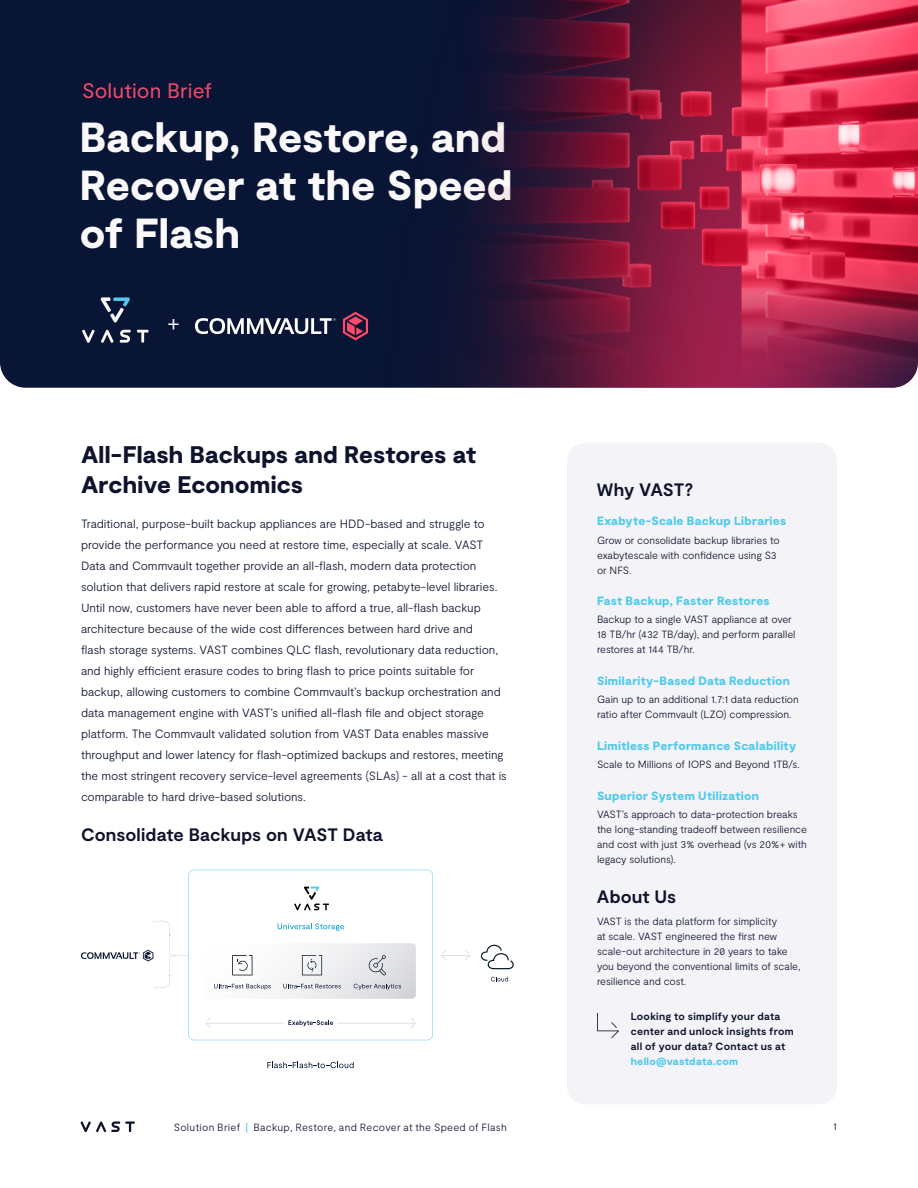
<style>
.page{position:relative;width:918px;height:1188px;background:#fff}
.page>*{position:absolute;margin:0;border:0;box-sizing:border-box;transform-origin:0 0}
.t1{font:900 42px/48px "Moderat";color:#faf8f9}
.Heading_1{font:900 24px/30px "Moderat";letter-spacing:.005em;color:#0d132c}
.t2{font:300 24px "Moderat";color:#fff}
.Subtitle{font:21px "Moderat";letter-spacing:.005em;color:#ef4b6a}
.Heading_2{font:700 18px "Moderat";letter-spacing:.005em;color:#0d132c}
.t3{font:300 12px/21px "Moderat";letter-spacing:-.01em;color:#0d132c}
.Heading_3{font:900 12px "Moderat";letter-spacing:.025em;color:#4ec9ee}
.Paragraph_Tight{font:300 10.5px/15px "Moderat";letter-spacing:-.01em;color:#0d132c}
.Paragraph_Tight-2{font:700 10.5px/15px "Moderat";letter-spacing:.03em;color:#0d132c}
.Paragraph_Tight-3{font:300 10.5px "Moderat";letter-spacing:.025em;color:#0d132c}
.s1{font-weight:900;color:#4ec9ee}
.s2{font-weight:500;color:#4ec9ee}
</style>
<div class="page">
<svg style="left:80px;top:1121px;width:55px;height:11px"></svg>
<div style="left:567px;top:443px;width:270px;height:661px;background:#f4f4f8;border-radius:18px"></div>
<div style="left:0;top:0;width:288px;height:388px;background:#091535"></div>
<svg style="left:267px;top:1062px;width:87px;height:6px"></svg>
<svg style="left:491px;top:977px;width:17px;height:4px"></svg>
<svg style="left:81px;top:870px;width:352px;height:170px"></svg>
<svg style="left:441px;top:950px;width:29px;height:10px"></svg>
<svg style="left:481px;top:945px;width:33px;height:24px"></svg>
<img style="left:288px;top:0;width:630px;height:388px">
<svg style="left:195px;top:318px;width:141px;height:16px"></svg>
<svg style="left:343px;top:312px;width:25px;height:28px"></svg>
<svg style="left:100px;top:297px;width:30px;height:26px"></svg>
<svg style="left:82px;top:330px;width:13px;height:13px"></svg>
<svg style="left:101px;top:330px;width:13px;height:13px"></svg>
<svg style="left:120px;top:330px;width:11px;height:13px"></svg>
<svg style="left:137px;top:330px;width:12px;height:13px"></svg>
<svg style="left:597px;top:1013px;width:22px;height:25px"></svg>
<p class="Subtitle" style="left:82px;top:79px;width:131px">Solution Brief</p>
<p class="t1" style="left:80px;top:116px;width:434px">Backup, Restore, and<br>Recover at the Speed of Flash</p>
<p class="t2" style="left:167px;top:309px;width:14px">+</p>
<p class="Heading_1" style="left:81px;top:441px;width:397px">All-Flash Backups and Restores at<br>Archive Economics</p>
<p class="t3" style="left:81px;top:513px;width:427px">Traditional, purpose-built backup appliances are HDD-based and struggle to provide the performance you need at restore time, especially at scale. VAST Data and Commvault together provide an all-flash, modern data protection solution that delivers rapid restore at scale for growing, petabyte-level libraries.<br>Until now, customers have never been able to afford a true, all-flash backup architecture because of the wide cost differences between hard drive and<br>flash storage systems. VAST combines QLC flash, revolutionary data reduction, and highly efficient erasure codes to bring flash to price points suitable for backup, allowing customers to combine Commvault’s backup orchestration and data management engine with VAST’s unified all-flash file and object storage platform. The Commvault validated solution from VAST Data enables massive throughput and lower latency for flash-optimized backups and restores, meeting the most stringent recovery service-level agreements (SLAs) - all at a cost that is comparable to hard drive-based solutions.</p>
<p class="Heading_2" style="left:81px;top:825px;width:303px">Consolidate Backups on VAST Data</p>
<p class="Heading_2" style="left:597px;top:479px;width:98px">Why VAST?</p>
<p class="Heading_3" style="left:597px;top:514px;width:191px">Exabyte-Scale Backup Libraries</p>
<p class="Paragraph_Tight" style="left:597px;top:533px;width:184px">Grow or consolidate backup libraries to exabytescale with confidence using S3 or NFS.</p>
<p class="Heading_3" style="left:597px;top:594px;width:174px">Fast Backup, Faster Restores</p>
<p class="Paragraph_Tight" style="left:597px;top:612px;width:200px">Backup to a single VAST appliance at over<br>18 TB/hr (432 TB/day), and perform parallel restores at 144 TB/hr.</p>
<p class="Heading_3" style="left:597px;top:674px;width:195px">Similarity-Based Data Reduction</p>
<p class="Paragraph_Tight" style="left:597px;top:692px;width:203px">Gain up to an additional 1.7:1 data reduction ratio after Commvault (LZO) compression.</p>
<p class="Heading_3" style="left:597px;top:739px;width:201px">Limitless Performance Scalability</p>
<p class="Paragraph_Tight" style="left:597px;top:757px;width:204px">Scale to Millions of IOPS and Beyond 1TB/s.</p>
<p class="Heading_3" style="left:597px;top:788px;width:163px">Superior System Utilization</p>
<p class="Paragraph_Tight" style="left:597px;top:807px;width:212px">VAST’s approach to data-protection breaks the long-standing tradeoff between resilience and cost with just 3% overhead (vs 20%+ with legacy solutions).</p>
<p class="Heading_2" style="left:597px;top:887px;width:81px">About Us</p>
<p class="Paragraph_Tight" style="left:597px;top:914px;width:205px">VAST is the data platform for simplicity<br>at scale. VAST engineered the first new scale-out architecture in 20 years to take you beyond the conventional limits of scale, resilience and cost.</p>
<p class="Paragraph_Tight-2" style="left:631px;top:1009px;width:164px">Looking to simplify your data center and unlock insights from all of your data? Contact us at <span class="s1">hello@vastdata.com</span></p>
<p class="Paragraph_Tight-3" style="left:174px;top:1121px;width:335px">Solution Brief <span class="s2">|</span> Backup, Restore, and Recover at the Speed of Flash</p>
<p class="Paragraph_Tight" style="left:833px;top:1119px;width:5px">1</p>
</div>
